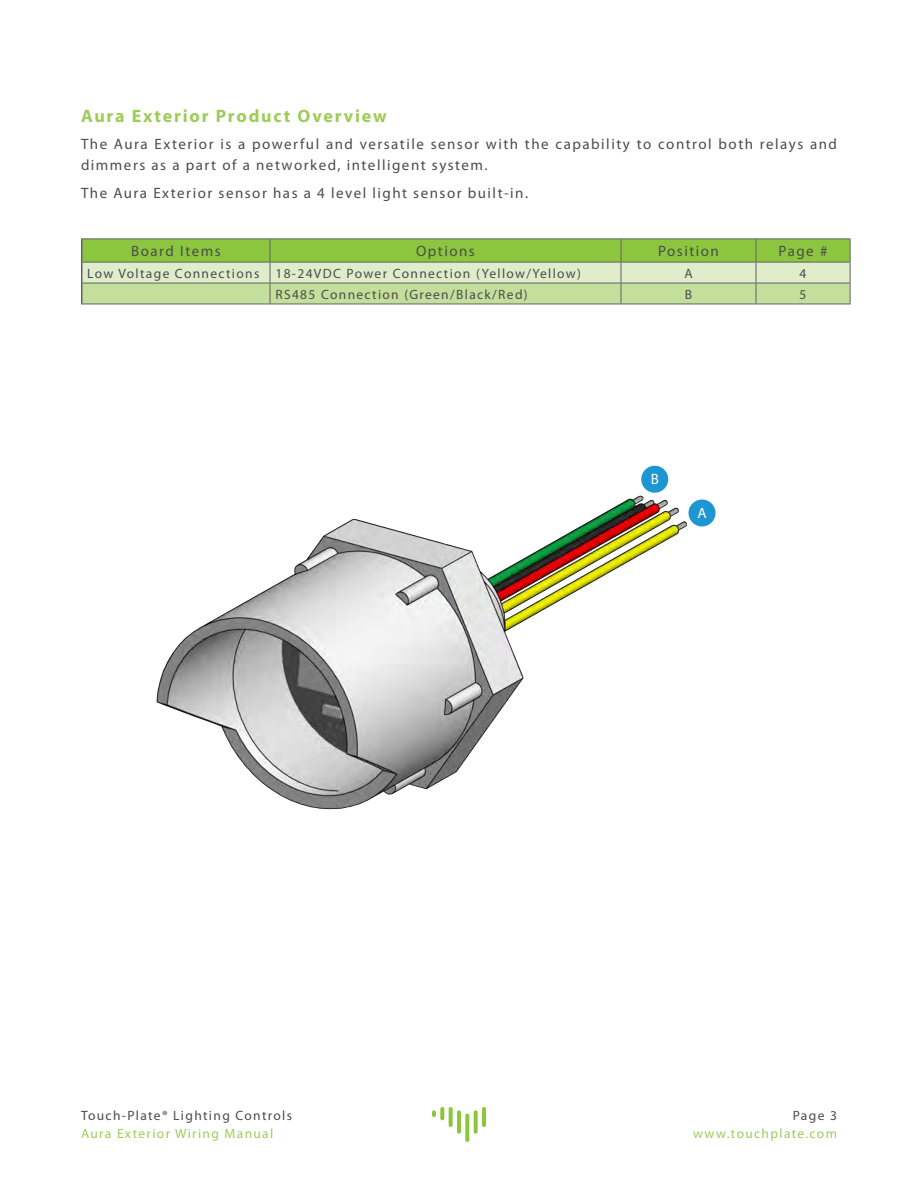
<style>
.page{position:relative;width:918px;height:1188px;background:#fff}
.page>*{position:absolute;margin:0;border:0;box-sizing:border-box;transform-origin:0 0}
.Green_Title_Text_TOC{font:700 18px "Myriad Pro";letter-spacing:.1em;color:#9dcd58}
.t1{font:15px/21px "Myriad Pro";letter-spacing:.1em;color:#4b4c4d}
.t2{font:15px "Myriad Pro";color:#fff}
.t3{font:13.5px "Myriad Pro";letter-spacing:.1em;color:#4b4c4d}
.t4{font:13.5px "Myriad Pro";letter-spacing:.1em;color:#9dcd58}
</style>
<div class="page">
<img style="left:156px;top:480px;width:542px;height:330px">
<div style="left:688px;top:500px;width:28px;height:26px;background:#1e96d2;border-radius:50%"></div>
<div style="left:641px;top:466px;width:27px;height:27px;background:#1e96d2;border-radius:50%"></div>
<hr style="left:81px;top:238px;width:189px;height:1px;background:#636366">
<hr style="left:270px;top:238px;width:351px;height:1px;background:#636366">
<hr style="left:621px;top:238px;width:135px;height:1px;background:#636366">
<hr style="left:756px;top:238px;width:94px;height:1px;background:#636366">
<hr style="left:81px;top:304px;width:189px;height:1px;background:#636366">
<hr style="left:270px;top:304px;width:351px;height:1px;background:#636366">
<hr style="left:621px;top:304px;width:135px;height:1px;background:#636366">
<hr style="left:756px;top:304px;width:94px;height:1px;background:#636366">
<svg style="left:81px;top:239px;width:770px;height:65px;background:#b3d487"></svg>
<svg style="left:432px;top:1110px;width:4px;height:7px"></svg>
<svg style="left:440px;top:1107px;width:4px;height:13px"></svg>
<svg style="left:449px;top:1107px;width:4px;height:20px"></svg>
<hr style="left:457px;top:1110px;width:4px;height:24px;background:#8bc63e;border-radius:2px">
<svg style="left:465px;top:1114px;width:4px;height:28px"></svg>
<svg style="left:474px;top:1110px;width:4px;height:24px"></svg>
<hr style="left:482px;top:1107px;width:4px;height:20px;background:#8bc63e;border-radius:2px">
<p class="Green_Title_Text_TOC" style="left:81px;top:104px;width:307px">Aura Exterior Product Overview</p>
<p class="t1" style="left:81px;top:133px;width:758px">The Aura Exterior is a powerful and versatile sensor with the capability to control both relays and dimmers as a part of a networked, intelligent system.</p>
<p class="t1" style="left:81px;top:182px;width:449px">The Aura Exterior sensor has a 4 level light sensor built-in.</p>
<p class="t1" style="left:131px;top:240px;width:91px">Board Items</p>
<p class="t1" style="left:416px;top:240px;width:60px">Options</p>
<p class="t1" style="left:658px;top:240px;width:62px">Position</p>
<p class="t1" style="left:779px;top:240px;width:50px">Page #</p>
<p class="t3" style="left:87px;top:265px;width:174px">Low Voltage Connections</p>
<p class="t3" style="left:275px;top:265px;width:307px">18-24VDC Power Connection (Yellow/Yellow)</p>
<p class="t3" style="left:684px;top:265px;width:10px">A</p>
<p class="t3" style="left:800px;top:265px;width:8px">4</p>
<p class="t3" style="left:275px;top:286px;width:254px">RS485 Connection (Green/Black/Red)</p>
<p class="t3" style="left:685px;top:286px;width:9px">B</p>
<p class="t3" style="left:800px;top:286px;width:8px">5</p>
<p class="t3" style="left:81px;top:1107px;width:213px">Touch-Plate® Lighting Controls</p>
<p class="t4" style="left:81px;top:1125px;width:194px">Aura Exterior Wiring Manual</p>
<p class="t2" style="left:651px;top:470px;width:10px">B</p>
<p class="t2" style="left:697px;top:503px;width:11px">A</p>
<p class="t3" style="left:793px;top:1107px;width:46px">Page 3</p>
<p class="t4" style="left:693px;top:1125px;width:145px">www.touchplate.com</p>
</div>
